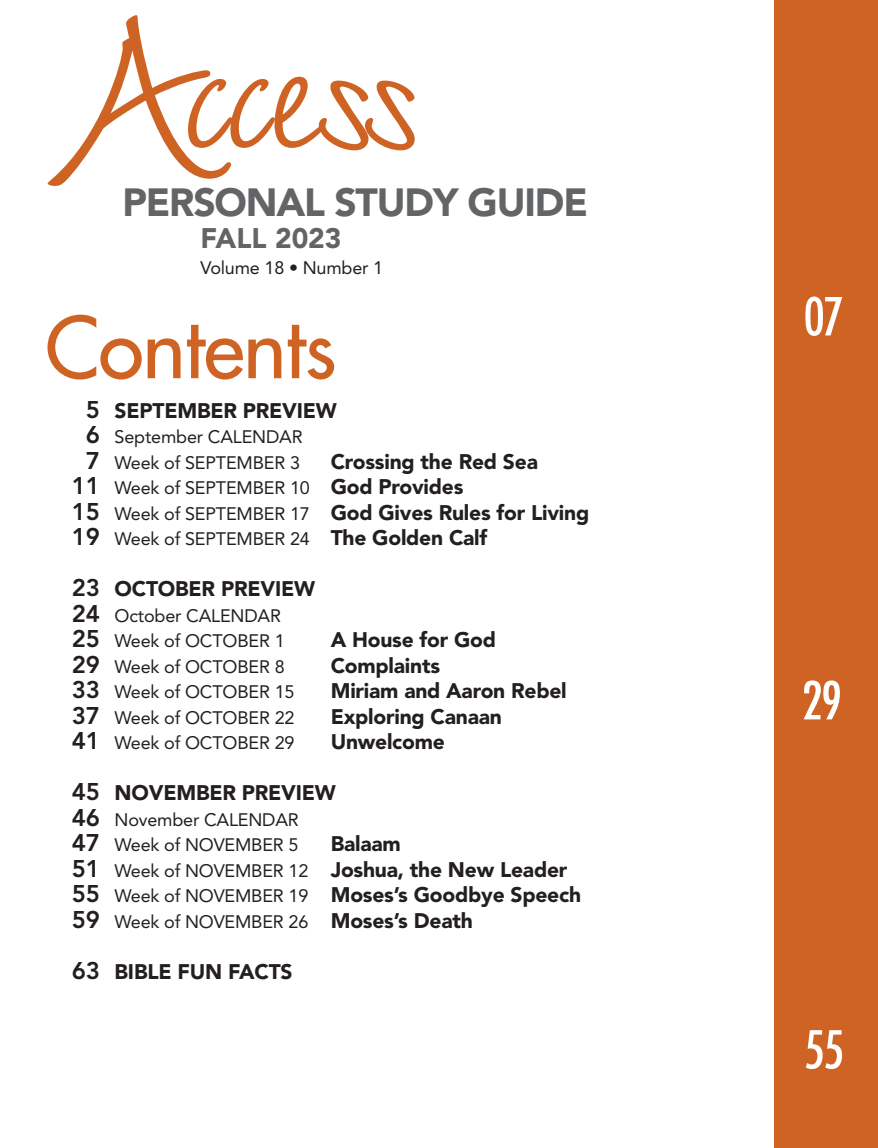
<style>
.page{position:relative;width:878px;height:1148px;background:#fff}
.page>*{position:absolute;margin:0;border:0;box-sizing:border-box;transform-origin:0 0}
.t1{font:311.4px "Wiesbaden Swing LT Std";color:#ce6324}
.t2{font:247.05px "Wiesbaden Swing LT Std";letter-spacing:-.035em;color:#ce6324}
.t3{font:500 82.5px "Futura Std";letter-spacing:-.01em;color:#ce6324}
.t4{font:condensed 51px "Futura Std";color:#fff}
.t5{font:900 39px "Avenir LT Std";letter-spacing:-.03em;color:#636466}
.t6{font:900 28.05px "Avenir LT Std";color:#636466}
.t7{font:800 24px/25.5px "Avenir LT Std";letter-spacing:-.01em;color:#231f20;text-align:justify}
.t8{font:900 21px/25.5px "Avenir LT Std";letter-spacing:-.01em;color:#231f20}
.t9{font:18px/25.5px "Avenir LT Std";letter-spacing:-.01em;color:#231f20}
.s1{font-weight:900;font-size:21px}
.s2{font-weight:400;font-size:18px}
</style>
<div class="page">
<div style="left:774px;top:0;width:104px;height:1148px;background:#ce6324"></div>
<h1 class="t1" style="left:56px;top:-74px;width:175px">A</h1>
<h3 class="t5" style="left:122px;top:179px;width:467px">PERSONAL STUDY GUIDE</h3>
<h2 class="t2" style="left:183px;top:-48px;width:239px">ccess</h2>
<h3 class="t6" style="left:200px;top:221px;width:143px">FALL 2023</h3>
<p class="t9" style="left:200px;top:255px;width:184px">Volume 18 • Number 1</p>
<h3 class="t3" style="left:45px;top:296px;width:293px">Contents</h3>
<p class="t7" style="left:72px;top:397px;width:30px;text-align:center">5<br>6<br>7<br>11<br>15<br>19</p>
<p class="t7" style="left:72px;top:575px;width:30px">23<br>24<br>25<br>29<br>33<br>37<br>41</p>
<p class="t7" style="left:72px;top:779px;width:30px">45<br>46<br>47<br>51<br>55<br>59</p>
<p class="t7" style="left:72px;top:958px;width:30px">63</p>
<p class="t8" style="left:115px;top:397px;width:224px">SEPTEMBER PREVIEW</p>
<p class="t9" style="left:115px;top:424px;width:190px">September CALENDAR<br>Week of SEPTEMBER 3</p>
<p class="t8" style="left:331px;top:448px;width:209px">Crossing the Red Sea</p>
<p class="t9" style="left:115px;top:475px;width:350px">Week of SEPTEMBER 10 <span class="s1">God Provides</span></p>
<p class="t8" style="left:115px;top:499px;width:476px"><span class="s2">Week of SEPTEMBER 17</span> God Gives Rules for Living</p>
<p class="t9" style="left:115px;top:526px;width:374px">Week of SEPTEMBER 24 <span class="s1">The Golden Calf</span></p>
<p class="t8" style="left:115px;top:576px;width:202px">OCTOBER PREVIEW</p>
<p class="t9" style="left:115px;top:603px;width:172px">October CALENDAR<br>Week of OCTOBER 1</p>
<p class="t8" style="left:331px;top:627px;width:167px">A House for God</p>
<p class="t9" style="left:115px;top:654px;width:172px">Week of OCTOBER 8</p>
<p class="t8" style="left:331px;top:652px;width:111px">Complaints</p>
<p class="t9" style="left:115px;top:679px;width:181px">Week of OCTOBER 15</p>
<p class="t8" style="left:331px;top:678px;width:237px">Miriam and Aaron Rebel</p>
<p class="t9" style="left:115px;top:705px;width:181px">Week of OCTOBER 22</p>
<p class="t8" style="left:331px;top:703px;width:173px">Exploring Canaan</p>
<p class="t9" style="left:115px;top:730px;width:181px">Week of OCTOBER 29</p>
<p class="t8" style="left:331px;top:729px;width:116px">Unwelcome</p>
<p class="t8" style="left:115px;top:780px;width:223px">NOVEMBER PREVIEW</p>
<p class="t9" style="left:115px;top:807px;width:186px">November CALENDAR<br>Week of NOVEMBER 5</p>
<p class="t8" style="left:115px;top:831px;width:468px;text-indent:216px">Balaam<br><span class="s2">Week of NOVEMBER 12</span> Joshua, the New Leader<br><span class="s2">Week of NOVEMBER 19</span> Moses’s Goodbye Speech</p>
<p class="t9" style="left:115px;top:909px;width:360px">Week of NOVEMBER 26 <span class="s1">Moses’s Death</span></p>
<p class="t8" style="left:115px;top:958px;width:179px">BIBLE FUN FACTS</p>
<h3 class="t4" style="left:803px;top:286px;width:42px">07</h3>
<h3 class="t4" style="left:801px;top:670px;width:42px">29</h3>
<h3 class="t4" style="left:803px;top:1019px;width:42px">55</h3>
</div>
